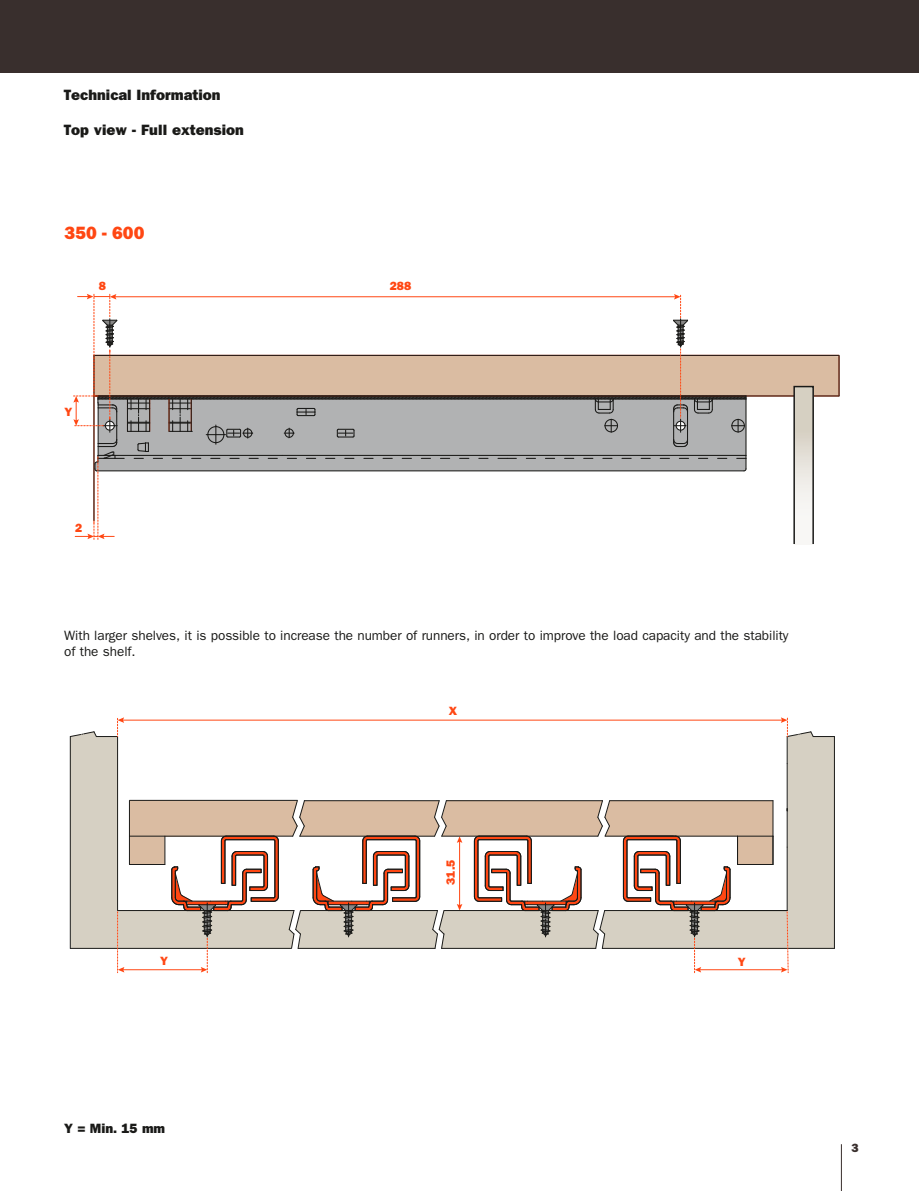
<style>
.page{position:relative;width:919px;height:1191px;background:#fff}
.page>*{position:absolute;margin:0;border:0;box-sizing:border-box;transform-origin:0 0}
.t1{font:17.85px "ITC Franklin Gothic Std Hvy";color:#ff4713}
.t2{font:15px "ITC Franklin Gothic Std Hvy";color:#1a1a18}
.t3{font:13.5px/16.2px "ITC Franklin Gothic Std";letter-spacing:-.005em;color:#1a1a18}
.t4{font:13.5px "ITC Franklin Gothic Std Hvy";letter-spacing:-.005em;color:#1a1a18}
.t5{font:12px "ITC Franklin Gothic Std Hvy";color:#ff4713}
.t6{font:12px "ITC Franklin Gothic Std Hvy";color:#392f2d}
</style>
<div class="page">
<div style="left:0;top:0;width:918px;height:72px;background:#392f2d"></div>
<hr style="left:834px;top:736px;width:1px;height:212px;background:#1a1a18">
<svg style="left:69px;top:717px;width:765px;height:256px"></svg>
<svg style="left:73px;top:294px;width:766px;height:245px"></svg>
<div style="left:794px;top:387px;width:19px;height:157px;background:linear-gradient(to bottom,#cfc8b8,#feffff)"></div>
<div style="left:793px;top:386px;width:20px;height:159px;border:2px solid #1a1a18"></div>
<hr style="left:841px;top:1144px;width:1px;height:47px;background:#392f2d">
<p class="t2" style="left:64px;top:86px;width:158px">Technical Information</p>
<p class="t2" style="left:64px;top:121px;width:181px">Top view - Full extension</p>
<h1 class="t1" style="left:65px;top:222px;width:81px">350 - 600</h1>
<p class="t5" style="left:99px;top:279px;width:9px">8</p>
<p class="t5" style="left:390px;top:279px;width:23px">288</p>
<p class="t5" style="left:65px;top:404px;width:9px">Y</p>
<p class="t5" style="left:75px;top:521px;width:9px">2</p>
<p class="t3" style="left:64px;top:627px;width:725px">With larger shelves, it is possible to increase the number of runners, in order to improve the load capacity and the stability of the shelf.</p>
<p class="t5" style="left:449px;top:704px;width:10px">X</p>
<p class="t5" style="left:443px;top:885px;width:27px;rotate:-90deg">31.5</p>
<p class="t5" style="left:160px;top:953px;width:9px">Y</p>
<p class="t5" style="left:737px;top:954px;width:9px">Y</p>
<p class="t4" style="left:64px;top:1120px;width:102px">Y = Min. 15 mm</p>
<p class="t6" style="left:851px;top:1141px;width:9px">3</p>
</div>
